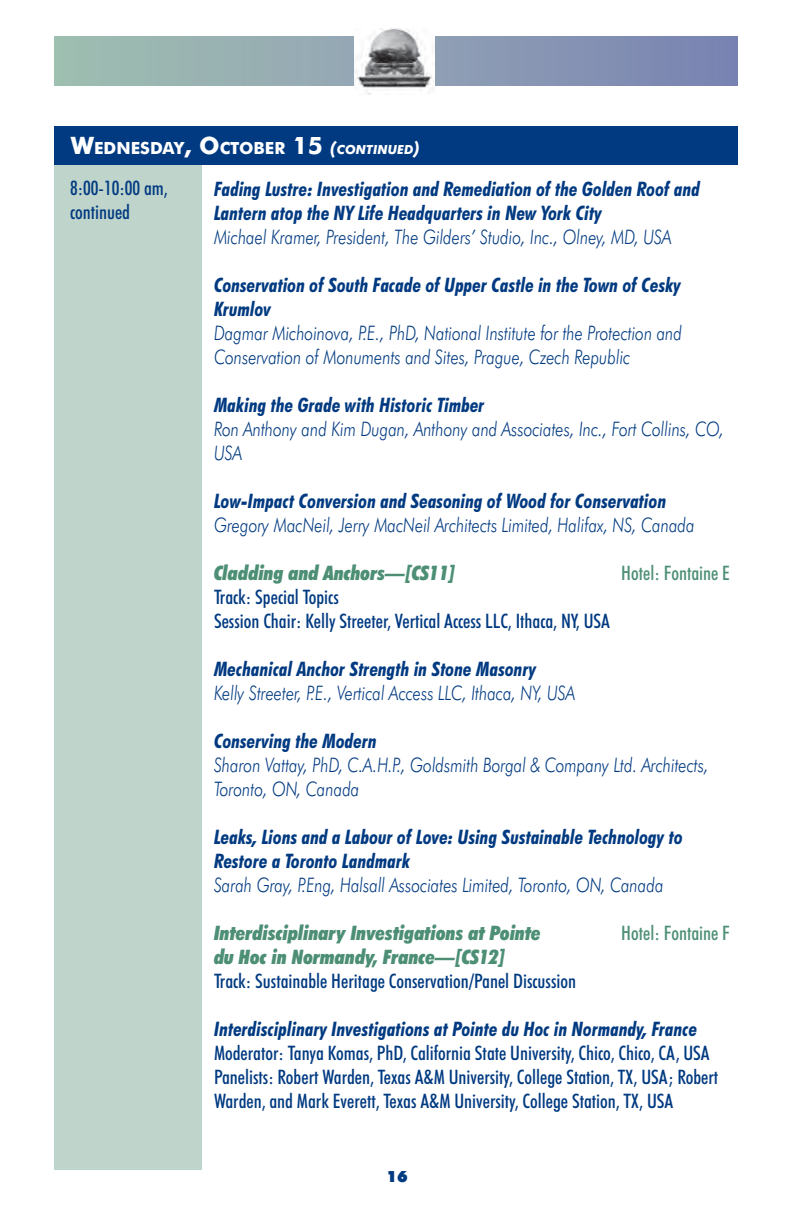
<style>
.page{position:relative;width:792px;height:1224px;background:#fff}
.page>*{position:absolute;margin:0;border:0;box-sizing:border-box;transform-origin:0 0}
.t1{font:italic 300 20px/24px "Futura BT";color:#013a81;scale:.8 1}
.t2{font:italic 700 condensed 20px/24px "Futura BT";color:#013a81}
.t3{font:500 condensed 20px/24px "Futura BT";color:#013a81}
.t4{font:italic 900 condensed 20px "Futura BT";color:#4d8f75}
.t5{font:500 condensed 20px "Futura BT";color:#4d8f75}
.t6{font:700 16.8px "Futura BT";color:#fff}
.t7{font:900 15.4px "Futura BT";color:#013a81}
.s1{font-size:24px}
.s2{font-style:italic;font-size:18px}
.s3{font-style:italic;font-size:12.6px}
</style>
<div class="page">
<svg style="left:54px;top:36px;width:684px;height:50px;background:#8ea1b2"></svg>
<img style="left:355px;top:28px;width:79px;height:66px">
<div style="left:54px;top:150px;width:147px;height:1020px;background:#bfd5cb"></div>
<div style="left:54px;top:126px;width:684px;height:39px;background:#013a81"></div>
<p class="t6" style="left:71px;top:140px;width:351px"><span class="s1">W</span>EDNESDAY<span class="s1">, O</span>CTOBER <span class="s1">15</span> <span class="s2">(</span><span class="s3">CONTINUED</span><span class="s2">)</span></p>
<p class="t3" style="left:70px;top:177px;width:99px">8:00-10:00 am, continued</p>
<p class="t2" style="left:214px;top:178px;width:488px">Fading Lustre: Investigation and Remediation of the Golden Roof and<br>Lantern atop the NY Life Headquarters in New York City</p>
<p class="t1" style="left:214px;top:226px;width:573px">Michael Kramer, President, The Gilders’ Studio, Inc., Olney, MD, USA</p>
<p class="t2" style="left:214px;top:274px;width:469px">Conservation of South Facade of Upper Castle in the Town of Cesky<br>Krumlov</p>
<p class="t1" style="left:214px;top:322px;width:587px">Dagmar Michoinova, P.E., PhD, National Institute for the Protection and<br>Conservation of Monuments and Sites, Prague, Czech Republic</p>
<p class="t2" style="left:214px;top:394px;width:272px">Making the Grade with Historic Timber</p>
<p class="t1" style="left:214px;top:418px;width:639px">Ron Anthony and Kim Dugan, Anthony and Associates, Inc., Fort Collins, CO,<br>USA</p>
<p class="t2" style="left:214px;top:490px;width:454px">Low-Impact Conversion and Seasoning of Wood for Conservation</p>
<p class="t1" style="left:214px;top:514px;width:602px">Gregory MacNeil, Jerry MacNeil Architects Limited, Halifax, NS, Canada</p>
<p class="t4" style="left:214px;top:563px;width:243px">Cladding and Anchors—[CS11]</p>
<p class="t5" style="left:621px;top:563px;width:110px">Hotel: Fontaine E</p>
<p class="t3" style="left:214px;top:586px;width:398px">Track: Special Topics<br>Session Chair: Kelly Streeter, Vertical Access LLC, Ithaca, NY, USA</p>
<p class="t2" style="left:214px;top:658px;width:324px">Mechanical Anchor Strength in Stone Masonry</p>
<p class="t1" style="left:214px;top:682px;width:453px">Kelly Streeter, P.E., Vertical Access LLC, Ithaca, NY, USA</p>
<p class="t2" style="left:214px;top:730px;width:164px">Conserving the Modern</p>
<p class="t1" style="left:214px;top:754px;width:620px">Sharon Vattay, PhD, C.A.H.P., Goldsmith Borgal &amp; Company Ltd. Architects,<br>Toronto, ON, Canada</p>
<p class="t2" style="left:214px;top:826px;width:470px">Leaks, Lions and a Labour of Love: Using Sustainable Technology to<br>Restore a Toronto Landmark</p>
<p class="t1" style="left:214px;top:874px;width:563px">Sarah Gray, P.Eng, Halsall Associates Limited, Toronto, ON, Canada</p>
<p class="t4" style="left:214px;top:923px;width:328px">Interdisciplinary Investigations at Pointe</p>
<p class="t5" style="left:621px;top:923px;width:110px">Hotel: Fontaine F</p>
<p class="t4" style="left:214px;top:947px;width:293px">du Hoc in Normandy, France—[CS12]</p>
<p class="t3" style="left:214px;top:970px;width:364px">Track: Sustainable Heritage Conservation/Panel Discussion</p>
<p class="t2" style="left:214px;top:1018px;width:485px">Interdisciplinary Investigations at Pointe du Hoc in Normandy, France</p>
<p class="t3" style="left:214px;top:1042px;width:506px">Moderator: Tanya Komas, PhD, California State University, Chico, Chico, CA, USA<br>Panelists: Robert Warden, Texas A&amp;M University, College Station, TX, USA; Robert<br>Warden, and Mark Everett, Texas A&amp;M University, College Station, TX, USA</p>
<p class="t7" style="left:386px;top:1169px;width:23px">16</p>
</div>
